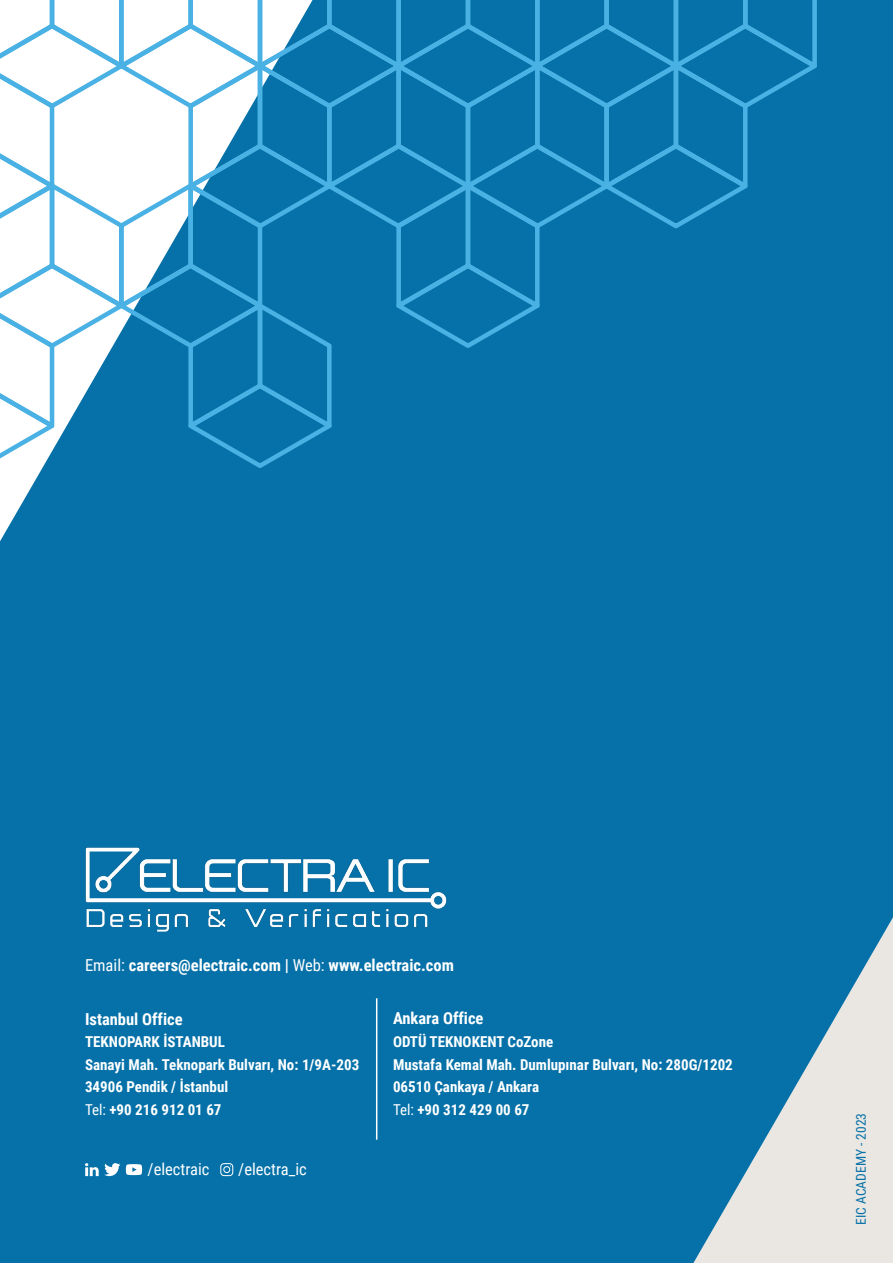
<style>
.page{position:relative;width:893px;height:1263px;background:#0571a8}
.page>*{position:absolute;margin:0;border:0;box-sizing:border-box;transform-origin:0 0}
.t1{font:700 16.5px "Roboto Condensed";color:#fff}
.t2{font:16.5px "Roboto Condensed";color:#fff}
.t3{font:700 15px/22.5px "Roboto Condensed";color:#fff}
.t4{font:13.5px "Roboto Condensed";color:#0571a8}
.s1{font-weight:400}
</style>
<div class="page">
<svg style="left:0;top:0;width:824px;height:471px"></svg>
<hr style="left:376px;top:998px;width:1px;height:142px;background:#fff">
<svg style="left:85px;top:1163px;width:35px;height:13px"></svg>
<svg style="left:220px;top:1163px;width:13px;height:13px"></svg>
<svg style="left:126px;top:1164px;width:16px;height:11px"></svg>
<img style="left:72px;top:844px;width:389px;height:90px">
<p class="t1" style="left:85px;top:953px;width:370px"><span class="s1">Email:</span> careers@electraic.com | <span class="s1">Web:</span> www.electraic.com</p>
<p class="t1" style="left:393px;top:1007px;width:92px">Ankara Office</p>
<p class="t3" style="left:393px;top:1030px;width:341px">ODTÜ TEKNOKENT CoZone<br>Mustafa Kemal Mah. Dumlupınar Bulvarı, No: 280G/1202<br>06510 Çankaya / Ankara<br><span class="s1">Tel:</span> +90 312 429 00 67</p>
<p class="t1" style="left:85px;top:1007px;width:99px">Istanbul Office</p>
<p class="t3" style="left:85px;top:1030px;width:276px">TEKNOPARK İSTANBUL<br>Sanayi Mah. Teknopark Bulvarı, No: 1/9A-203<br>34906 Pendik / İstanbul<br><span class="s1">Tel:</span> +90 216 912 01 67</p>
<p class="t2" style="left:148px;top:1157px;width:63px">/electraic</p>
<p class="t2" style="left:238px;top:1157px;width:70px">/electra_ic</p>
<p class="t4" style="left:851px;top:1225px;width:113px;rotate:-90deg">EIC ACADEMY - 2023</p>
</div>
